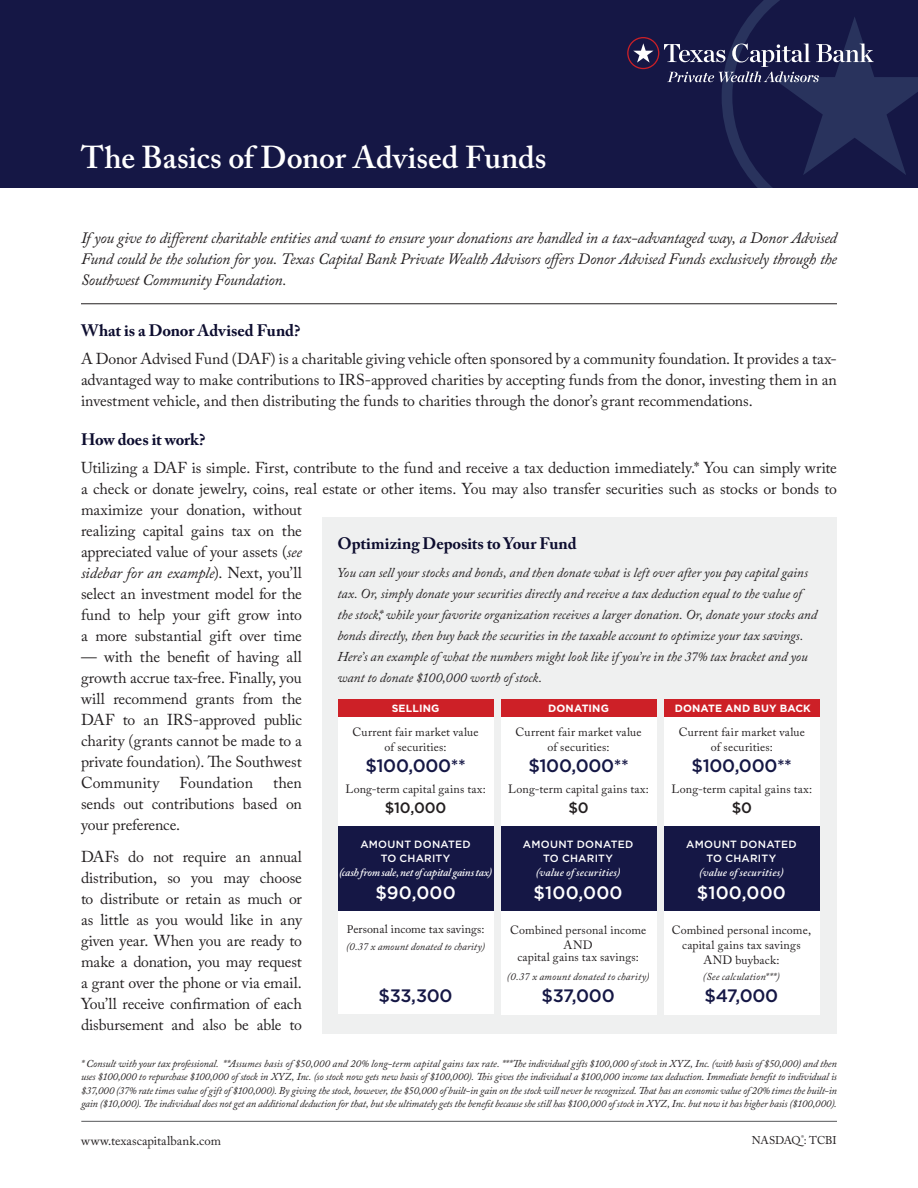
<style>
.page{position:relative;width:918px;height:1188px;background:#fff}
.page>*{position:absolute;margin:0;border:0;box-sizing:border-box;transform-origin:0 0}
.t1{font:600 31.5px "Adobe Caslon Pro";color:#fff}
.t2{font:500 18px "Gotham";letter-spacing:-.015em;color:#151745}
.t3{font:500 18px "Gotham";letter-spacing:.01em;color:#fff}
.PWA_body_copy{font:700 16.5px "Adobe Caslon Pro";letter-spacing:-.005em;color:#0d0d2f}
.t4{font:15.75px/21px "Adobe Caslon Pro";letter-spacing:-.01em;color:#231f20;text-align:justify}
.t5{font:italic 15.75px/21px "Adobe Caslon Pro";letter-spacing:-.02em;color:#231f20;text-align:justify}
.t6{font:500 15px "Gotham";color:#231f20}
.t7{font:italic 13.5px/21px "Adobe Caslon Pro";color:#231f20}
.t8{font:12.75px "Adobe Caslon Pro";letter-spacing:.005em;color:#231f20}
.t9{font:12px/14.2px "Adobe Caslon Pro";letter-spacing:.015em;color:#231f20;text-align:center}
.t10{font:11.25px "Adobe Caslon Pro";letter-spacing:-.015em;color:#231f20}
.t11{font:italic 600 11.1px "Adobe Caslon Pro";letter-spacing:.01em;color:#fff}
.t12{font:italic 600 11.1px "Adobe Caslon Pro";letter-spacing:-.025em;color:#fff}
.t13{font:italic 10.5px/13.5px "Adobe Caslon Pro";letter-spacing:.005em;color:#231f20;text-align:justify}
.t14{font:500 10.5px/13.5px "Gotham";letter-spacing:.025em;color:#fff;text-align:center}
.t15{font:700 10.5px "Gotham";letter-spacing:.015em;color:#fff}
.s1{font-style:italic}
.s2{font-family:"Minion Pro"}
</style>
<div class="page">
<div style="left:0;top:0;width:918px;height:188px;background:#151745"></div>
<hr style="left:81px;top:1121px;width:756px;height:1px;background:#57585a">
<svg style="left:627px;top:0;width:291px;height:188px"></svg>
<hr style="left:81px;top:303px;width:756px;height:1px;background:#231f20">
<div style="left:322px;top:518px;width:515px;height:516px;background:#eff0f0"></div>
<div style="left:501px;top:702px;width:155px;height:312px;background:#fff"></div>
<div style="left:664px;top:702px;width:155px;height:312px;background:#fff"></div>
<div style="left:501px;top:827px;width:155px;height:84px;background:#151745"></div>
<div style="left:664px;top:827px;width:155px;height:84px;background:#151745"></div>
<div style="left:501px;top:700px;width:155px;height:17px;background:#cd2027"></div>
<div style="left:664px;top:700px;width:155px;height:17px;background:#cd2027"></div>
<div style="left:338px;top:701px;width:155px;height:313px;background:#fff"></div>
<div style="left:338px;top:827px;width:155px;height:84px;background:#151745"></div>
<div style="left:338px;top:700px;width:155px;height:17px;background:#cd2027"></div>
<p class="t1" style="left:81px;top:139px;width:467px">The Basics of Donor Advised Funds</p>
<p class="t5" style="left:81px;top:227px;width:758px">If you give to different charitable entities and want to ensure your donations are handled in a tax-advantaged way, a Donor Advised Fund could be the solution for you. Texas Capital Bank Private Wealth Advisors offers Donor Advised Funds exclusively through the Southwest Community Foundation.</p>
<p class="PWA_body_copy" style="left:81px;top:321px;width:221px">What is a Donor Advised Fund?</p>
<p class="t4" style="left:81px;top:348px;width:757px">A Donor Advised Fund (DAF) is a charitable giving vehicle often sponsored by a community foundation. It provides a tax&shy;advantaged way to make contributions to IRS-approved charities by accepting funds from the donor, investing them in an investment vehicle, and then distributing the funds to charities through the donor’s grant recommendations.</p>
<p class="PWA_body_copy" style="left:81px;top:430px;width:126px">How does it work?</p>
<p class="t4" style="left:81px;top:457px;width:758px;text-align:left">Utilizing a DAF is simple. First, contribute to the fund and receive a tax deduction immediately.* You can simply write a check or donate jewelry, coins, real estate or other items. You may also transfer securities such as stocks or bonds to maximize your donation, without<br>realizing capital gains tax on the<br>appreciated value of your assets (<span class="s1">see<br>sidebar for an example</span>). Next, you’ll<br>select an investment model for the<br>fund to help your gift grow into<br>a more substantial gift over time</p>
<p class="t4" style="left:81px;top:646px;width:222px">— with the benefit of having all growth accrue tax-free. Finally, you will recommend grants from the DAF to an IRS-approved public charity (grants cannot be made to a private foundation). The Southwest Community</p>
<p class="PWA_body_copy" style="left:337px;top:534px;width:241px">Optimizing Deposits to Your Fund</p>
<p class="t7" style="left:337px;top:562px;width:481px">You can sell your stocks and bonds, and then donate what is left over after you pay capital gains tax. Or, simply donate your securities directly and receive a tax deduction equal to the value of the stock,* while your favorite organization receives a larger donation. Or, donate your stocks and bonds directly, then buy back the securities in the taxable account to optimize your tax savings.<br>Here’s an example of what the numbers might look like if you’re in the 37% tax bracket and you want to donate $100,000 worth of stock.</p>
<p class="t15" style="left:548px;top:701px;width:62px">DONATING</p>
<p class="t15" style="left:675px;top:701px;width:138px">DONATE AND BUY BACK</p>
<p class="t9" style="left:516px;top:725px;width:128px">Current fair market value of securities:</p>
<p class="t2" style="left:528px;top:754px;width:102px">$100,000**</p>
<p class="t9" style="left:508px;top:782px;width:142px">Long-term capital gains tax:</p>
<p class="t6" style="left:568px;top:798px;width:22px">$0</p>
<p class="t15" style="left:392px;top:701px;width:49px">SELLING</p>
<p class="t9" style="left:353px;top:725px;width:128px">Current fair market value of securities:</p>
<p class="t2" style="left:365px;top:754px;width:102px">$100,000**</p>
<p class="t9" style="left:345px;top:782px;width:142px">Long-term capital gains tax:</p>
<p class="t6" style="left:385px;top:798px;width:63px">$10,000</p>
<p class="t14" style="left:360px;top:838px;width:112px">AMOUNT DONATED<br>TO CHARITY</p>
<p class="t12" style="left:339px;top:866px;width:155px">(cash from sale, net of capital gains tax)</p>
<p class="t3" style="left:375px;top:880px;width:82px">$90,000</p>
<p class="t9" style="left:347px;top:922px;width:139px"><span class="s2">P</span>ersonal income tax savings:</p>
<p class="t13" style="left:346px;top:939px;width:140px">(0.37 x amount donated to charity)</p>
<p class="t2" style="left:379px;top:983px;width:76px">$33,300</p>
<p class="t9" style="left:679px;top:725px;width:128px">Current fair market value of securities:</p>
<p class="t2" style="left:692px;top:754px;width:102px">$100,000**</p>
<p class="t9" style="left:672px;top:782px;width:142px">Long-term capital gains tax:</p>
<p class="t6" style="left:732px;top:798px;width:22px">$0</p>
<p class="t4" style="left:81px;top:772px;width:223px;text-indent:192px">then sends out contributions based on your preference.</p>
<p class="t4" style="left:81px;top:846px;width:222px">DAFs do not require an annual distribution, so you may choose to distribute or retain as much or as little as you would like in any given year. When you are ready to make a donation, you may request a grant over the phone or via email.<br>You’ll receive confirmation of each disbursement and also be able to</p>
<p class="t4" style="left:180px;top:772px;width:75px">Foundation</p>
<p class="t14" style="left:523px;top:838px;width:112px">AMOUNT DONATED<br>TO CHARITY</p>
<p class="t11" style="left:536px;top:866px;width:86px">(value of securities)</p>
<p class="t3" style="left:534px;top:880px;width:91px">$100,000</p>
<p class="t14" style="left:686px;top:838px;width:112px">AMOUNT DONATED<br>TO CHARITY</p>
<p class="t11" style="left:699px;top:866px;width:86px">(value of securities)</p>
<p class="t3" style="left:697px;top:880px;width:91px">$100,000</p>
<p class="t9" style="left:510px;top:923px;width:138px;line-height:15px">Combined personal income<br>AND</p>
<p class="t9" style="left:517px;top:950px;width:123px">capital gains tax savings:</p>
<p class="t13" style="left:507px;top:970px;width:144px">(0.37 x amount donated to charity)</p>
<p class="t2" style="left:542px;top:984px;width:75px">$37,000</p>
<p class="t9" style="left:672px;top:923px;width:141px;line-height:15px">Combined personal income, capital gains tax savings<br>AND buyback:</p>
<p class="t13" style="left:703px;top:970px;width:78px">(See calculation***)</p>
<p class="t2" style="left:705px;top:984px;width:75px">$47,000</p>
<p class="t13" style="left:81px;top:1056px;width:758px">* Consult with your tax professional. **Assumes basis of $50,000 and 20% long-term capital gains tax rate. ***The individual gifts $100,000 of stock in XYZ, Inc. (with basis of $50,000) and then uses $100,000 to repurchase $100,000 of stock in XYZ, Inc. (so stock now gets new basis of $100,000). This gives the individual a $100,000 income tax deduction. Immediate benefit to individual is $37,000 (37% rate times value of gift of $100,000). By giving the stock, however, the $50,000 of built-in gain on the stock will never be recognized. That has an economic value of 20% times the built-in gain ($10,000). The individual does not get an additional deduction for that, but she ultimately gets the benefit because she still has $100,000 of stock in XYZ, Inc. but now it has higher basis ($100,000).</p>
<p class="t8" style="left:81px;top:1133px;width:141px">www.texascapitalbank.com</p>
<p class="t10" style="left:752px;top:1133px;width:86px">NASDAQ<sup>®</sup>: TCBI</p>
</div>
